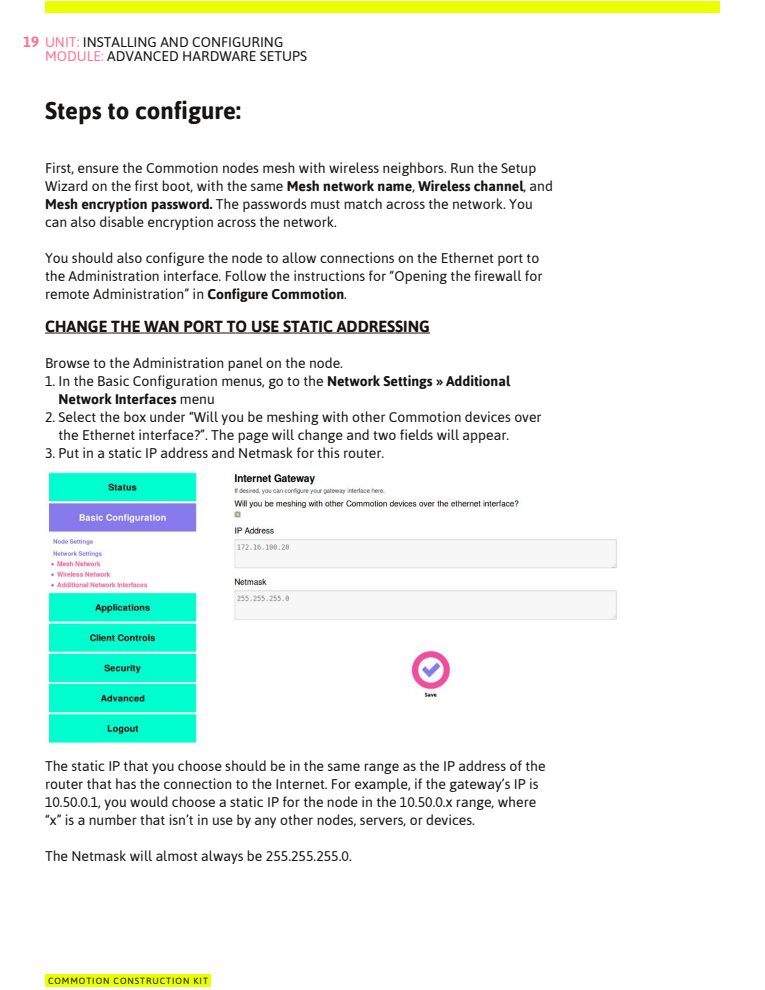
<style>
.page{position:relative;width:765px;height:990px;background:#fff}
.page>*{position:absolute;margin:0;border:0;box-sizing:border-box;transform-origin:0 0}
.t1{font:700 24px "Asap";color:#161412}
.t2{font:700 16px "Asap";color:#161412}
.t3{font:14px/18px "Asap";color:#161412}
.t4{font:700 14px/18px "Asap";color:#161412}
.t5{font:9px "Asap";letter-spacing:.1em;color:#161412}
.s1{font-weight:700;font-size:15px;color:#ff739d}
.s2{color:#ff739d}
.s3{font-weight:700}
.s4{font-weight:400}
</style>
<div class="page">
<div style="left:45px;top:974px;width:165px;height:12px;background:#eaff00"></div>
<div style="left:45px;top:1px;width:675px;height:12px;background:#eaff00"></div>
<svg style="left:45px;top:333px;width:385px;height:1px"></svg>
<img style="left:45px;top:471px;width:572px;height:276px">
<p class="t3" style="left:45px;top:35px;width:264px;line-height:14px;text-indent:-22px"><span class="s1">19</span> <span class="s2">UNIT:</span> INSTALLING AND CONFIGURING<br><span class="s2">MODULE:</span> ADVANCED HARDWARE SETUPS</p>
<h1 class="t1" style="left:45px;top:97px;width:197px">Steps to configure:</h1>
<p class="t3" style="left:45px;top:158px;width:509px">First, ensure the Commotion nodes mesh with wireless neighbors. Run the Setup Wizard on the first boot, with the same <span class="s3">Mesh network name</span>, <span class="s3">Wireless channel</span>, and <span class="s3">Mesh encryption password.</span> The passwords must match across the network. You can also disable encryption across the network.</p>
<p class="t3" style="left:45px;top:248px;width:499px">You should also configure the node to allow connections on the Ethernet port to the Administration interface. Follow the instructions for “Opening the firewall for remote Administration” in <span class="s3">Configure Commotion</span>.</p>
<p class="t2" style="left:45px;top:317px;width:387px">CHANGE THE WAN PORT TO USE STATIC ADDRESSING</p>
<p class="t3" style="left:45px;top:353px;width:300px">Browse to the Administration panel on the node.</p>
<p class="t4" style="left:58px;top:371px;width:453px;text-indent:-13px"><span class="s4">1. In the Basic Configuration menus, go to the</span> Network Settings » Additional<br>Network Interfaces <span class="s4">menu</span></p>
<p class="t3" style="left:58px;top:407px;width:485px;text-indent:-13px">2. Select the box under “Will you be meshing with other Commotion devices over the Ethernet interface?”. The page will change and two fields will appear.</p>
<p class="t3" style="left:45px;top:443px;width:341px">3. Put in a static IP address and Netmask for this router.</p>
<p class="t3" style="left:45px;top:757px;width:502px">The static IP that you choose should be in the same range as the IP address of the router that has the connection to the Internet. For example, if the gateway’s IP is 10.50.0.1, you would choose a static IP for the node in the 10.50.0.x range, where “x” is a number that isn’t in use by any other nodes, servers, or devices.</p>
<p class="t3" style="left:45px;top:847px;width:308px">The Netmask will almost always be 255.255.255.0.</p>
<p class="t5" style="left:48px;top:975px;width:161px">COMMOTION CONSTRUCTION KIT</p>
</div>
